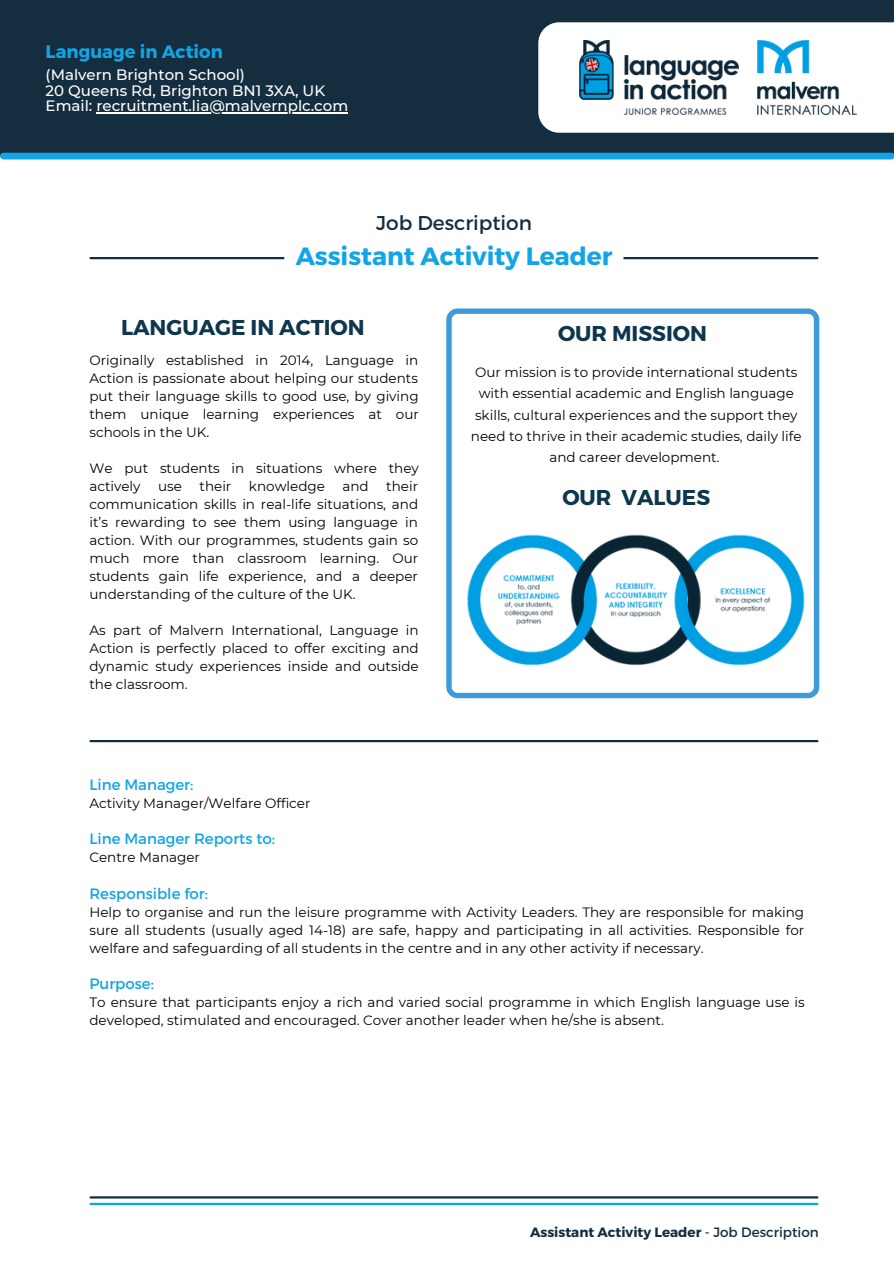
<style>
.page{position:relative;width:894px;height:1264px;background:#fff}
.page>*{position:absolute;margin:0;border:0;box-sizing:border-box;transform-origin:0 0}
.t1{font:700 24.9px "Montserrat";color:#12a4e4}
.t2{font:700 21.45px "Montserrat";color:#0e374d}
.t3{font:19.95px "Montserrat";color:#142e40}
.t4{font:700 18px "Montserrat";color:#12a4e4}
.t5{font:500 15px "Montserrat";color:#fff}
.t6{font:15px "Montserrat";color:#12a4e4}
.t7{font:13.5px/18px "Montserrat";color:#000;text-align:justify}
.t8{font:700 13.5px "Montserrat";color:#142e40}
.s1{font-weight:400}
</style>
<div class="page">
<div style="left:0;top:0;width:893px;height:155px;background:#142e40"></div>
<div style="left:538px;top:22px;width:355px;height:111px;background:#fff"></div>
<hr style="left:90px;top:257px;width:727px;height:2px;background:#142e40">
<div style="left:284px;top:225px;width:339px;height:64px;background:#fff;border-radius:12px"></div>
<svg style="left:446px;top:308px;width:373px;height:390px"></svg>
<img style="left:465px;top:528px;width:342px;height:144px">
<div style="left:3px;top:153px;width:888px;height:6px;background:#12a4e4"></div>
<hr style="left:90px;top:1196px;width:727px;height:2px;background:#142e40">
<hr style="left:90px;top:1202px;width:727px;height:2px;background:#12a4e4">
<hr style="left:90px;top:740px;width:727px;height:2px;background:#142e40">
<img style="left:579px;top:41px;width:159px;height:74px">
<img style="left:756px;top:41px;width:100px;height:74px">
<hr style="left:96px;top:112px;width:252px;height:1px;background:#fff">
<p class="t4" style="left:46px;top:40px;width:179px">Language in Action</p>
<p class="t5" style="left:46px;top:65px;width:201px">(Malvern Brighton School)</p>
<p class="t5" style="left:46px;top:81px;width:281px">20 Queens Rd, Brighton BN1 3XA, UK</p>
<p class="t5" style="left:46px;top:97px;width:304px">Email: recruitment.lia@malvernplc.com</p>
<p class="t3" style="left:376px;top:210px;width:157px">Job Description</p>
<p class="t1" style="left:295px;top:240px;width:318px">Assistant Activity Leader</p>
<p class="t2" style="left:121px;top:313px;width:245px">LANGUAGE IN ACTION</p>
<p class="t2" style="left:558px;top:319px;width:150px">OUR MISSION</p>
<p class="t7" style="left:89px;top:351px;width:331px">Originally established in 2014, Language in Action is passionate about helping our students put their language skills to good use, by giving them unique learning experiences at our schools in the UK.</p>
<p class="t7" style="left:89px;top:459px;width:331px">We put students in situations where they actively</p>
<p class="t7" style="left:89px;top:477px;width:330px;text-indent:297px">their communication skills in real-life situations, and it’s rewarding to see them using language in action. With our programmes, students gain so much more than classroom learning. Our students gain life experience, and a deeper understanding of the culture of the UK.</p>
<p class="t7" style="left:89px;top:621px;width:331px">As part of Malvern International, Language in Action is perfectly placed to offer exciting and dynamic study experiences inside and outside the classroom.</p>
<p class="t7" style="left:158px;top:477px;width:25px">use</p>
<p class="t7" style="left:199px;top:477px;width:33px">their</p>
<p class="t7" style="left:249px;top:477px;width:78px">knowledge</p>
<p class="t7" style="left:342px;top:477px;width:28px">and</p>
<p class="t7" style="left:471px;top:361px;width:332px;line-height:21.5px;text-align:center">Our mission is to provide international students with essential academic and English language skills, cultural experiences and the support they need to thrive in their academic studies, daily life and career development.</p>
<p class="t2" style="left:562px;top:483px;width:149px">OUR VALUES</p>
<p class="t6" style="left:89px;top:775px;width:105px">Line Manager:</p>
<p class="t7" style="left:89px;top:794px;width:222px">Activity Manager/Welfare Officer</p>
<p class="t6" style="left:89px;top:829px;width:187px">Line Manager Reports to:</p>
<p class="t7" style="left:89px;top:848px;width:112px">Centre Manager</p>
<p class="t6" style="left:89px;top:883px;width:120px">Responsible for:</p>
<p class="t7" style="left:89px;top:902px;width:716px">Help to organise and run the leisure programme with Activity Leaders. They are responsible for making sure all students (usually aged 14-18) are safe, happy and participating in all activities. Responsible for welfare and safeguarding of all students in the centre and in any other activity if necessary.</p>
<p class="t6" style="left:89px;top:973px;width:66px">Purpose:</p>
<p class="t7" style="left:89px;top:993px;width:716px">To ensure that participants enjoy a rich and varied social programme in which English language use is developed, stimulated and encouraged. Cover another leader when he/she is absent.</p>
<p class="t8" style="left:530px;top:1223px;width:290px">Assistant Activity Leader <span class="s1">- Job Description</span></p>
</div>
